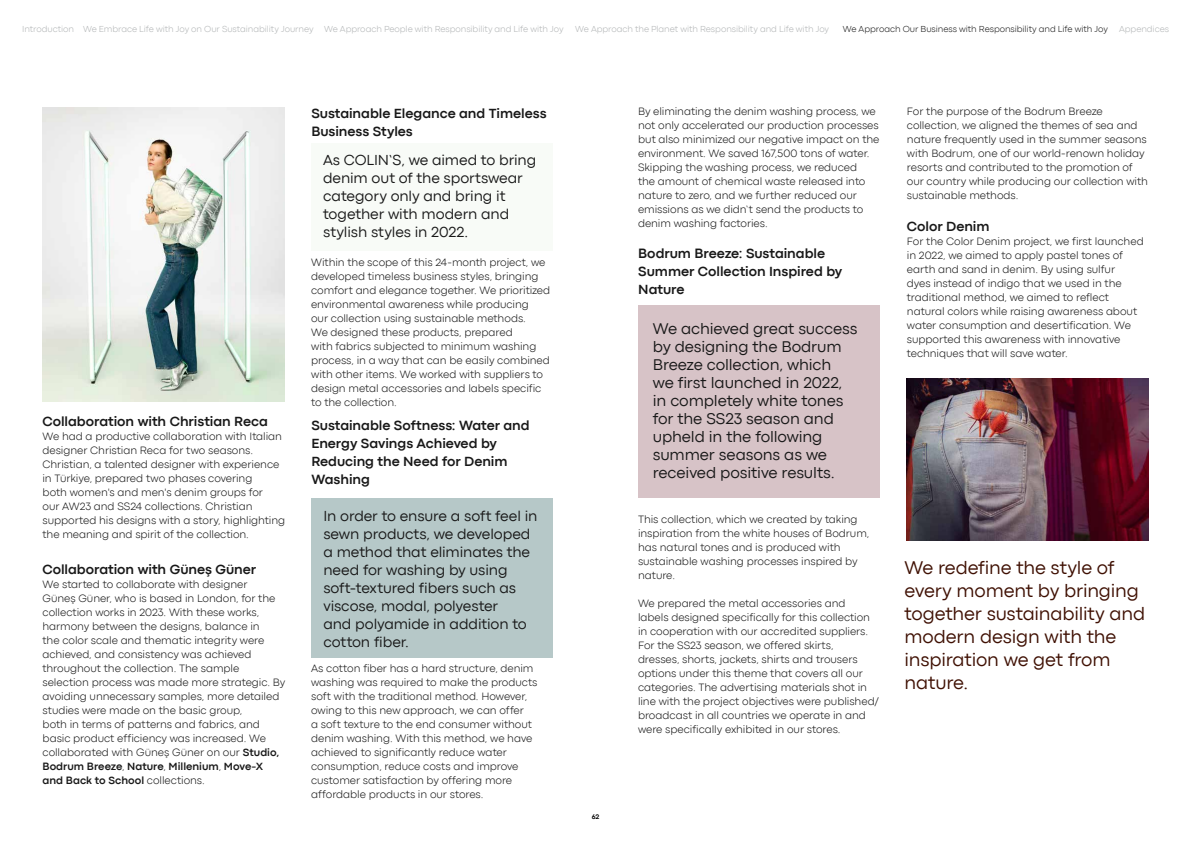
<style>
.page{position:relative;width:1191px;height:842px;background:#fff}
.page>*{position:absolute;margin:0;border:0;box-sizing:border-box;transform-origin:0 0}
.t1{font:19px/23px "Codec Pro News";letter-spacing:-.01em;color:#3f1003}
.t2{font:16px/18px "Codec Pro News";letter-spacing:-.005em;color:#181818}
.t3{font:15px/18px "Codec Pro News";letter-spacing:-.005em;color:#181818}
.t4{font:700 14px/18px "Codec Pro";letter-spacing:-.005em;color:#181818}
.t5{font:300 11px/14px "Codec Pro";letter-spacing:-.005em;color:#181818}
.t6{font:300 9px "Codec Pro";letter-spacing:-.005em;color:#b2b5b6}
.t7{font:300 9px "Codec Pro";letter-spacing:-.005em;color:#181818}
.t8{font:700 7px "Codec Pro";color:#000}
.s1{color:#b2b5b6}
.s2{font-weight:700}
</style>
<div class="page">
<div style="left:311px;top:143px;width:242px;height:107px;background:#f8fbf7"></div>
<div style="left:311px;top:498px;width:242px;height:159px;background:#b6c8c8"></div>
<img style="left:906px;top:379px;width:242px;height:161px">
<div style="left:638px;top:305px;width:242px;height:193px;background:#d7c3c7"></div>
<img style="left:43px;top:108px;width:241px;height:293px">
<p class="t6" style="left:22px;top:24px;width:543px">Introduction We Embrace Life with Joy on Our Sustainability Journey We Approach People with Responsibility and Life with Joy</p>
<p class="t6" style="left:575px;top:24px;width:255px">We Approach the Planet with Responsibility and Life with Joy</p>
<p class="t7" style="left:843px;top:24px;width:328px">We Approach Our Business with Responsibility and Life with Joy <span class="s1">Appendices</span></p>
<p class="t4" style="left:43px;top:412px;width:227px">Collaboration with Christian Reca</p>
<p class="t5" style="left:43px;top:429px;width:244px">We had a productive collaboration with Italian designer Christian Reca for two seasons.<br>Christian, a talented designer with experience in Türkiye, prepared two phases covering<br>both women's and men's denim groups for<br>our AW23 and SS24 collections. Christian supported his designs with a story, highlighting the meaning and spirit of the collection.</p>
<p class="t4" style="left:43px;top:560px;width:215px">Collaboration with Güneş Güner</p>
<p class="t5" style="left:43px;top:577px;width:244px">We started to collaborate with designer<br>Güneş Güner, who is based in London, for the collection works in 2023. With these works, harmony between the designs, balance in<br>the color scale and thematic integrity were achieved, and consistency was achieved throughout the collection. The sample selection process was made more strategic. By avoiding unnecessary samples, more detailed studies were made on the basic group,<br>both in terms of patterns and fabrics, and basic product efficiency was increased. We collaborated with Güneş Güner on our <span class="s2">Studio, Bodrum Breeze</span>, <span class="s2">Nature</span>, <span class="s2">Millenium</span>, <span class="s2">Move-X and Back to School</span> collections.</p>
<p class="t4" style="left:311px;top:104px;width:237px">Sustainable Elegance and Timeless<br>Business Styles</p>
<h3 class="t3" style="left:323px;top:150px;width:215px">As COLIN’S, we aimed to bring denim out of the sportswear category only and bring it together with modern and stylish styles in 2022.</h3>
<p class="t5" style="left:311px;top:255px;width:241px">Within the scope of this 24-month project, we developed timeless business styles, bringing comfort and elegance together. We prioritized environmental awareness while producing<br>our collection using sustainable methods.<br>We designed these products, prepared<br>with fabrics subjected to minimum washing process, in a way that can be easily combined with other items. We worked with suppliers to design metal accessories and labels specific to the collection.</p>
<p class="t4" style="left:311px;top:416px;width:220px">Sustainable Softness: Water and<br>Energy Savings Achieved by<br>Reducing the Need for Denim<br>Washing</p>
<h3 class="t3" style="left:323px;top:507px;width:215px">In order to ensure a soft feel in sewn products, we developed a method that eliminates the need for washing by using soft-textured fibers such as viscose, modal, polyester<br>and polyamide in addition to cotton fiber.</h3>
<p class="t5" style="left:311px;top:661px;width:228px">As cotton fiber has a hard structure, denim washing was required to make the products soft with the traditional method. However, owing to this new approach, we can offer<br>a soft texture to the end consumer without denim washing. With this method, we have achieved to significantly reduce water consumption, reduce costs and improve customer satisfaction by offering more affordable products in our stores.</p>
<p class="t8" style="left:591px;top:812px;width:9px">62</p>
<p class="t5" style="left:638px;top:104px;width:243px">By eliminating the denim washing process, we not only accelerated our production processes but also minimized our negative impact on the environment. We saved 167,500 tons of water.<br>Skipping the washing process, we reduced<br>the amount of chemical waste released into nature to zero, and we further reduced our emissions as we didn’t send the products to denim washing factories.</p>
<p class="t4" style="left:638px;top:244px;width:205px">Bodrum Breeze: Sustainable<br>Summer Collection Inspired by<br>Nature</p>
<h2 class="t2" style="left:653px;top:320px;width:206px">We achieved great success by designing the Bodrum<br>Breeze collection, which<br>we first launched in 2022, in completely white tones for the SS23 season and upheld in the following summer seasons as we received positive results.</h2>
<p class="t5" style="left:638px;top:512px;width:233px">This collection, which we created by taking inspiration from the white houses of Bodrum, has natural tones and is produced with sustainable washing processes inspired by nature.</p>
<p class="t5" style="left:638px;top:596px;width:242px">We prepared the metal accessories and labels designed specifically for this collection in cooperation with our accredited suppliers.<br>For the SS23 season, we offered skirts,<br>dresses, shorts, jackets, shirts and trousers options under this theme that covers all our categories. The advertising materials shot in line with the project objectives were published/ broadcast in all countries we operate in and were specifically exhibited in our stores.</p>
<p class="t5" style="left:907px;top:104px;width:243px">For the purpose of the Bodrum Breeze collection, we aligned the themes of sea and nature frequently used in the summer seasons with Bodrum, one of our world-renown holiday resorts and contributed to the promotion of our country while producing our collection with sustainable methods.</p>
<p class="t4" style="left:907px;top:217px;width:84px">Color Denim</p>
<p class="t5" style="left:907px;top:234px;width:238px">For the Color Denim project, we first launched in 2022, we aimed to apply pastel tones of earth and sand in denim. By using sulfur<br>dyes instead of indigo that we used in the traditional method, we aimed to reflect natural colors while raising awareness about water consumption and desertification. We supported this awareness with innovative techniques that will save water.</p>
<h1 class="t1" style="left:904px;top:556px;width:242px">We redefine the style of every moment by bringing together sustainability and modern design with the inspiration we get from nature.</h1>
</div>
